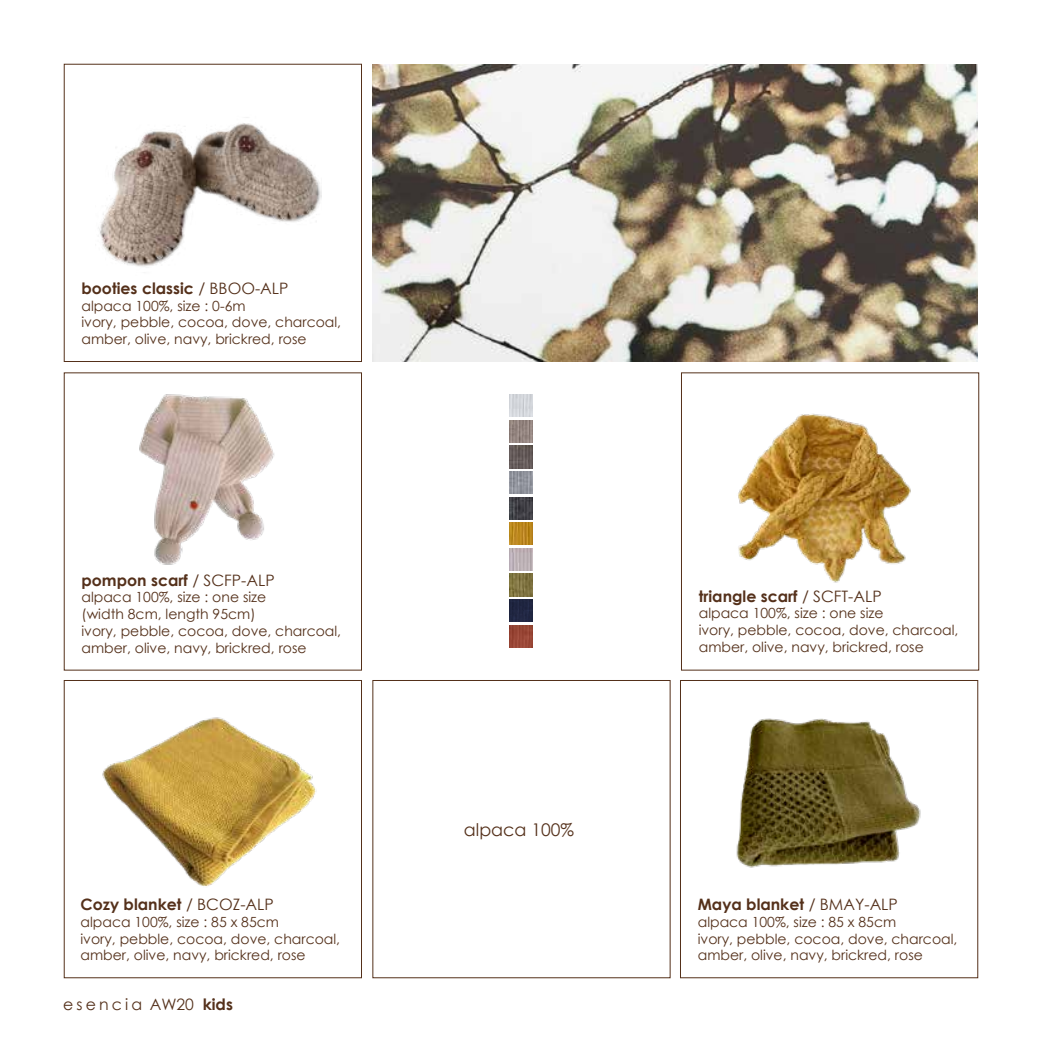
<style>
.page{position:relative;width:1042px;height:1042px;background:#fff}
.page>*{position:absolute;margin:0;border:0;box-sizing:border-box;transform-origin:0 0}
.t1{font:17.5px "Century Gothic";color:#54301a}
.t2{font:700 15.75px "Century Gothic";color:#54301a}
.t3{font:15.75px "Century Gothic";letter-spacing:.2em;color:#54301a}
.t4{font:14px/16.8px "Century Gothic";color:#54301a}
.s1{font-weight:400}
.s2{font-weight:700}
</style>
<div class="page">
<img style="left:98px;top:117px;width:223px;height:150px">
<div style="left:64px;top:64px;width:298px;height:298px;border:1px solid #54301a"></div>
<img style="left:102px;top:717px;width:215px;height:170px">
<div style="left:64px;top:680px;width:298px;height:298px;border:1px solid #54301a"></div>
<img style="left:373px;top:64px;width:604px;height:297px">
<img style="left:736px;top:718px;width:185px;height:150px">
<div style="left:680px;top:680px;width:298px;height:298px;border:1px solid #54301a"></div>
<img style="left:738px;top:413px;width:173px;height:170px">
<div style="left:681px;top:373px;width:298px;height:297px;border:1px solid #54301a"></div>
<img style="left:139px;top:394px;width:136px;height:171px">
<img style="left:510px;top:394px;width:22px;height:23px">
<img style="left:510px;top:420px;width:22px;height:22px">
<img style="left:510px;top:446px;width:22px;height:22px">
<img style="left:510px;top:471px;width:22px;height:23px">
<img style="left:510px;top:497px;width:22px;height:22px">
<img style="left:510px;top:523px;width:22px;height:22px">
<img style="left:510px;top:548px;width:22px;height:22px">
<img style="left:510px;top:574px;width:22px;height:22px">
<img style="left:510px;top:599px;width:22px;height:23px">
<img style="left:510px;top:625px;width:22px;height:22px">
<p class="t2" style="left:81px;top:278px;width:209px">booties classic <span class="s1">/ BBOO-ALP</span></p>
<p class="t4" style="left:81px;top:297px;width:261px">alpaca 100%, size : 0-6m<br>ivory, pebble, cocoa, dove, charcoal, amber, olive, navy, brickred, rose</p>
<p class="t2" style="left:81px;top:570px;width:195px">pompon scarf <span class="s1">/ SCFP-ALP</span></p>
<p class="t4" style="left:81px;top:589px;width:261px">alpaca 100%, size : one size<br>(width 8cm, length 95cm)<br>ivory, pebble, cocoa, dove, charcoal, amber, olive, navy, brickred, rose</p>
<p class="t2" style="left:80px;top:894px;width:195px">Cozy blanket <span class="s1">/ BCOZ-ALP</span></p>
<p class="t4" style="left:80px;top:913px;width:261px">alpaca 100%, size : 85 x 85cm<br>ivory, pebble, cocoa, dove, charcoal, amber, olive, navy, brickred, rose</p>
<p class="t3" style="left:63px;top:995px;width:171px">esencia AW20 <span class="s2">kids</span></p>
<p class="t1" style="left:464px;top:818px;width:112px">alpaca 100%</p>
<p class="t2" style="left:699px;top:586px;width:184px">triangle scarf <span class="s1">/ SCFT-ALP</span></p>
<p class="t4" style="left:699px;top:605px;width:261px">alpaca 100%, size : one size<br>ivory, pebble, cocoa, dove, charcoal, amber, olive, navy, brickred, rose</p>
<p class="t2" style="left:698px;top:894px;width:202px">Maya blanket <span class="s1">/ BMAY-ALP</span></p>
<p class="t4" style="left:698px;top:913px;width:261px">alpaca 100%, size : 85 x 85cm<br>ivory, pebble, cocoa, dove, charcoal, amber, olive, navy, brickred, rose</p>
</div>
